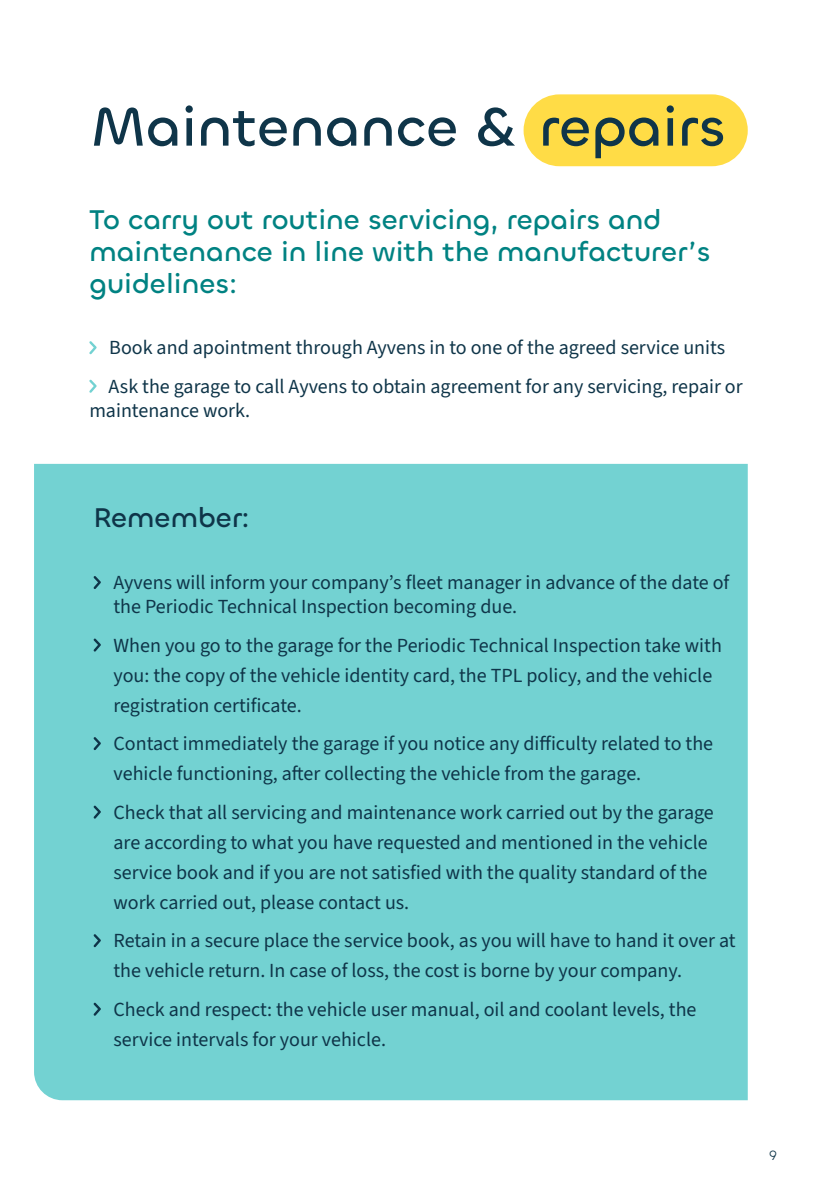
<style>
.page{position:relative;width:840px;height:1191px;background:#fff}
.page>*{position:absolute;margin:0;border:0;box-sizing:border-box;transform-origin:0 0}
.t1{font:500 56px "Chillax";color:#0f3549}
.SUBTITLE{font:500 28px/32px "Chillax";color:#008282}
.SUBTITLE-2{font:500 28px "Chillax";color:#0f3549}
.LIST{font:20px/30px "Source Sans 3";color:#0f3549}
.t2{font:14px "Chillax";color:#0f3549}
</style>
<div class="page">
<div style="left:523px;top:94px;width:224px;height:72px;background:#ffdc46;border-radius:36px"></div>
<svg style="left:89px;top:341px;width:8px;height:13px"></svg>
<svg style="left:89px;top:379px;width:8px;height:14px"></svg>
<div style="left:34px;top:464px;width:713px;height:636px;background:#73d2d2"></div>
<svg style="left:93px;top:576px;width:8px;height:13px"></svg>
<svg style="left:93px;top:638px;width:8px;height:13px"></svg>
<svg style="left:93px;top:737px;width:8px;height:13px"></svg>
<svg style="left:93px;top:805px;width:8px;height:13px"></svg>
<svg style="left:93px;top:934px;width:8px;height:13px"></svg>
<svg style="left:93px;top:1002px;width:8px;height:14px"></svg>
<p class="t1" style="left:91px;top:92px;width:636px">Maintenance &amp; repairs</p>
<p class="SUBTITLE" style="left:89px;top:203px;width:622px">To carry out routine servicing, repairs and maintenance in line with the manufacturer’s guidelines:</p>
<p class="LIST" style="left:109px;top:333px;width:617px">Book and apointment through Ayvens in to one of the agreed service units</p>
<p class="LIST" style="left:89px;top:375px;width:654px;line-height:24px;text-indent:19px">Ask the garage to call Ayvens to obtain agreement for any servicing, repair or maintenance work.</p>
<p class="SUBTITLE-2" style="left:94px;top:500px;width:157px">Remember:</p>
<p class="LIST" style="left:113px;top:571px;width:617px;line-height:24px">Ayvens will inform your company’s fleet manager in advance of the date of the Periodic Technical Inspection becoming due.</p>
<p class="LIST" style="left:113px;top:630px;width:609px">When you go to the garage for the Periodic Technical Inspection take with you: the copy of the vehicle identity card, the TPL policy, and the vehicle registration certificate.</p>
<p class="LIST" style="left:113px;top:729px;width:601px">Contact immediately the garage if you notice any difficulty related to the vehicle functioning, after collecting the vehicle from the garage.</p>
<p class="LIST" style="left:113px;top:797px;width:601px">Check that all servicing and maintenance work carried out by the garage are according to what you have requested and mentioned in the vehicle service book and if you are not satisfied with the quality standard of the work carried out, please contact us.</p>
<p class="LIST" style="left:113px;top:926px;width:623px">Retain in a secure place the service book, as you will have to hand it over at the vehicle return. In case of loss, the cost is borne by your company.</p>
<p class="LIST" style="left:113px;top:994px;width:584px">Check and respect: the vehicle user manual, oil and coolant levels, the service intervals for your vehicle.</p>
<p class="t2" style="left:768px;top:1146px;width:9px">9</p>
</div>
